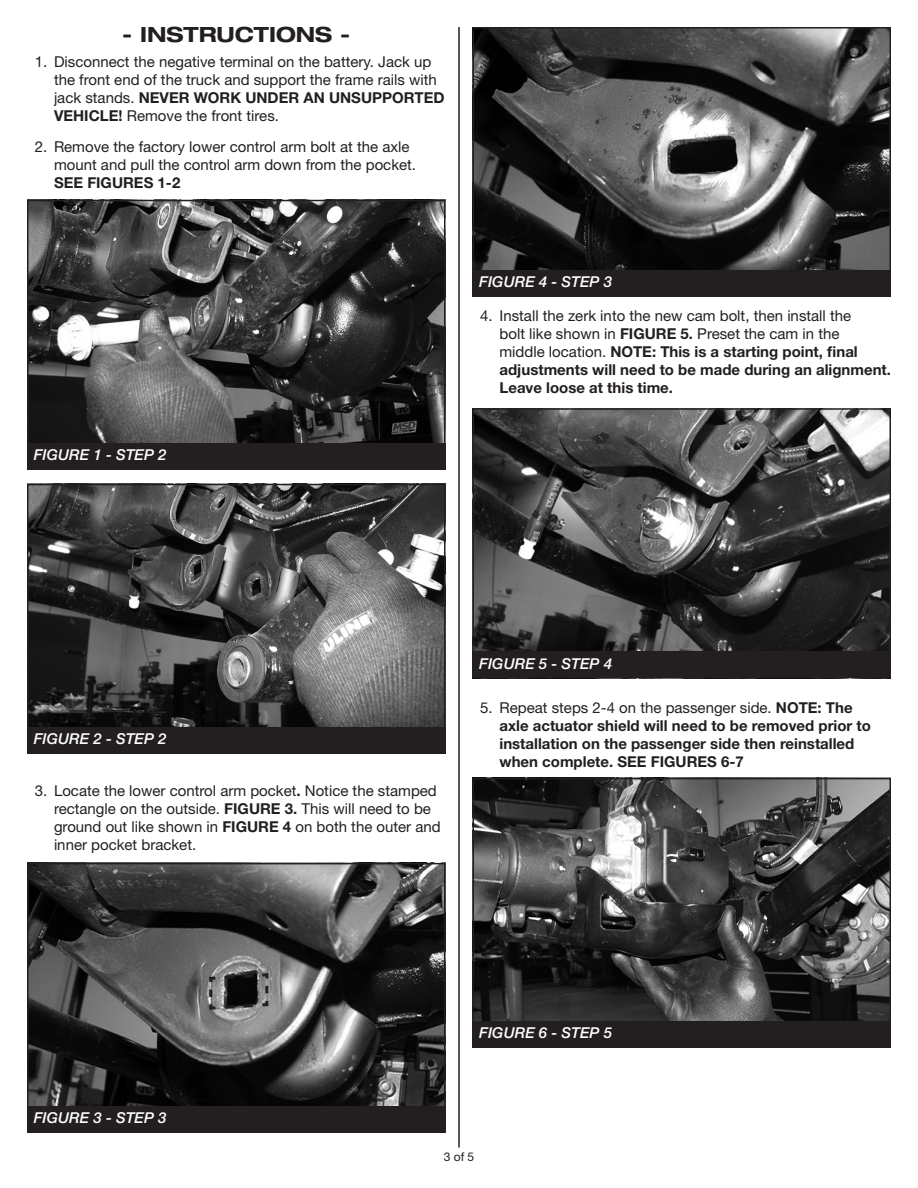
<style>
.page{position:relative;width:918px;height:1188px;background:#fff}
.page>*{position:absolute;margin:0;border:0;box-sizing:border-box;transform-origin:0 0}
.t1{font:700 expanded 21px "Helvetica Neue LT Std";color:#231f20}
.t2{font:15px/18px "Helvetica Neue LT Std";color:#231f20}
.t3{font:700 15px/18px "Helvetica Neue LT Std";color:#231f20}
.t4{font:italic 500 15px "Helvetica Neue LT Std";color:#fff}
.t5{font:12px "Helvetica Neue LT Std";color:#231f20}
.s1{font-weight:700}
.s2{font-weight:400}
</style>
<div class="page">
<hr style="left:458px;top:27px;width:2px;height:1121px;background:#231f20">
<img style="left:30px;top:203px;width:413px;height:240px">
<div style="left:27px;top:200px;width:419px;height:270px;border:2px solid #231f20"></div>
<div style="left:27px;top:443px;width:419px;height:27px;background:#231f20"></div>
<img style="left:30px;top:487px;width:413px;height:240px">
<div style="left:27px;top:484px;width:419px;height:270px;border:2px solid #231f20"></div>
<div style="left:27px;top:727px;width:419px;height:27px;background:#231f20"></div>
<img style="left:30px;top:866px;width:413px;height:240px">
<div style="left:27px;top:863px;width:419px;height:270px;border:2px solid #231f20"></div>
<div style="left:27px;top:1106px;width:419px;height:27px;background:#231f20"></div>
<svg style="left:208px;top:971px;width:62px;height:40px;background:#535353"></svg>
<img style="left:475px;top:30px;width:413px;height:240px">
<div style="left:472px;top:27px;width:419px;height:270px;border:2px solid #231f20"></div>
<div style="left:472px;top:270px;width:419px;height:27px;background:#231f20"></div>
<img style="left:475px;top:411px;width:413px;height:240px">
<div style="left:472px;top:408px;width:419px;height:270px;border:2px solid #231f20"></div>
<div style="left:472px;top:651px;width:419px;height:27px;background:#231f20"></div>
<img style="left:475px;top:781px;width:413px;height:240px">
<div style="left:472px;top:778px;width:419px;height:270px;border:2px solid #231f20"></div>
<div style="left:472px;top:1021px;width:419px;height:27px;background:#231f20"></div>
<p class="t1" style="left:122px;top:21px;width:230px">- INSTRUCTIONS -</p>
<p class="t2" style="left:54px;top:52px;width:392px;text-indent:-19px">1. Disconnect the negative terminal on the battery. Jack up the front end of the truck and support the frame rails with jack stands. <span class="s1">NEVER WORK UNDER AN UNSUPPORTED VEHICLE!</span> Remove the front tires.</p>
<p class="t2" style="left:54px;top:138px;width:364px;text-indent:-19px">2. Remove the factory lower control arm bolt at the axle mount and pull the control arm down from the pocket.<br><span class="s1">SEE FIGURES 1-2</span></p>
<p class="t4" style="left:34px;top:446px;width:134px">FIGURE 1 - STEP 2</p>
<p class="t4" style="left:479px;top:273px;width:134px">FIGURE 4 - STEP 3</p>
<p class="t3" style="left:500px;top:307px;width:393px;text-indent:-19px"><span class="s2">4. Install the zerk into the new cam bolt, then install the<br>bolt like shown in</span> FIGURE 5. <span class="s2">Preset the cam in the<br>middle location.</span> NOTE: This is a starting point, final adjustments will need to be made during an alignment.<br>Leave loose at this time.</p>
<p class="t4" style="left:34px;top:730px;width:134px">FIGURE 2 - STEP 2</p>
<p class="t2" style="left:54px;top:781px;width:388px;text-indent:-19px">3. Locate the lower control arm pocket<span class="s1">.</span> Notice the stamped rectangle on the outside. <span class="s1">FIGURE 3.</span> This will need to be ground out like shown in <span class="s1">FIGURE 4</span> on both the outer and inner pocket bracket.</p>
<p class="t4" style="left:479px;top:654px;width:134px">FIGURE 5 - STEP 4</p>
<p class="t3" style="left:500px;top:698px;width:373px;text-indent:-19px"><span class="s2">5. Repeat steps 2-4 on the passenger side.</span> NOTE: The axle actuator shield will need to be removed prior to installation on the passenger side then reinstalled when complete. SEE FIGURES 6-7</p>
<p class="t4" style="left:34px;top:1109px;width:134px">FIGURE 3 - STEP 3</p>
<p class="t4" style="left:479px;top:1024px;width:134px">FIGURE 6 - STEP 5</p>
<p class="t5" style="left:444px;top:1150px;width:32px">3 of 5</p>
</div>
